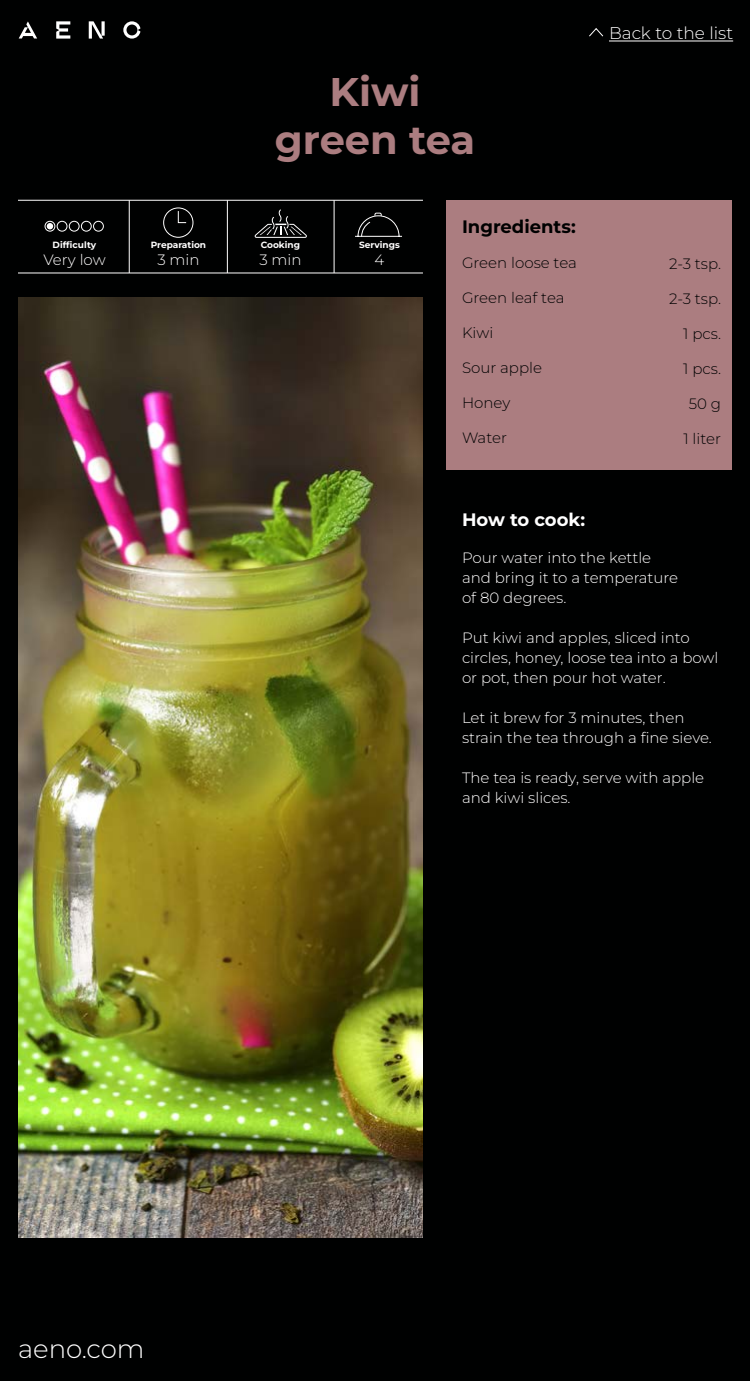
<style>
.page{position:relative;width:750px;height:1381px;background:#000101}
.page>*{position:absolute;margin:0;border:0;box-sizing:border-box;transform-origin:0 0}
.t1{font:700 40px/48px "Montserrat";color:#ab7d80;text-align:center}
.t2{font:300 26px "Montserrat";color:#fff}
.t3{font:700 18px "Montserrat";color:#000101}
.t4{font:700 18px "Montserrat";letter-spacing:-.005em;color:#fff}
.t5{font:300 17px "Montserrat";color:#fff}
.t6{font:300 15px/20px "Montserrat";color:#fff}
.t7{font:300 15px "Montserrat";color:#000101}
.t8{font:700 9px "Montserrat";color:#fff}
</style>
<div class="page">
<svg style="left:89px;top:21px;width:16px;height:18px"></svg>
<svg style="left:123px;top:21px;width:17px;height:18px"></svg>
<svg style="left:19px;top:21px;width:18px;height:18px"></svg>
<svg style="left:56px;top:21px;width:14px;height:18px"></svg>
<svg style="left:589px;top:28px;width:15px;height:9px"></svg>
<hr style="left:609px;top:41px;width:124px;height:1px;background:#fff">
<img style="left:18px;top:298px;width:405px;height:939px">
<div style="left:446px;top:200px;width:286px;height:270px;background:#ab7d80"></div>
<hr style="left:18px;top:200px;width:405px;height:1px;background:#fff">
<hr style="left:18px;top:273px;width:405px;height:1px;background:#fff">
<div style="left:45px;top:221px;width:10px;height:11px;border:1px solid #fff;border-radius:50%"></div>
<svg style="left:47px;top:223px;width:6px;height:6px"></svg>
<div style="left:57px;top:221px;width:11px;height:11px;border:1px solid #fff;border-radius:50%"></div>
<svg style="left:68px;top:220px;width:36px;height:12px"></svg>
<hr style="left:129px;top:200px;width:1px;height:73px;background:#fff">
<hr style="left:227px;top:200px;width:1px;height:73px;background:#fff">
<hr style="left:334px;top:200px;width:1px;height:73px;background:#fff">
<div style="left:163px;top:207px;width:30px;height:31px;border:1px solid #fff;border-radius:50%"></div>
<svg style="left:178px;top:211px;width:9px;height:12px"></svg>
<svg style="left:254px;top:209px;width:53px;height:29px"></svg>
<svg style="left:355px;top:213px;width:47px;height:24px"></svg>
<p class="t8" style="left:53px;top:239px;width:45px">Difficulty</p>
<p class="t6" style="left:43px;top:249px;width:64px">Very low</p>
<p class="t8" style="left:151px;top:239px;width:57px">Preparation</p>
<p class="t6" style="left:157px;top:249px;width:44px">3 min</p>
<h1 class="t1" style="left:275px;top:66px;width:202px">Kiwi green tea</h1>
<p class="t8" style="left:261px;top:239px;width:41px">Cooking</p>
<p class="t6" style="left:259px;top:249px;width:44px">3 min</p>
<p class="t8" style="left:359px;top:239px;width:42px">Servings</p>
<p class="t6" style="left:375px;top:249px;width:11px">4</p>
<p class="t3" style="left:462px;top:215px;width:115px">Ingredients:</p>
<p class="t7" style="left:462px;top:253px;width:116px">Green loose tea</p>
<p class="t7" style="left:462px;top:288px;width:104px">Green leaf tea</p>
<p class="t7" style="left:462px;top:323px;width:33px">Kiwi</p>
<p class="t7" style="left:462px;top:358px;width:82px">Sour apple</p>
<p class="t7" style="left:462px;top:393px;width:50px">Honey</p>
<p class="t7" style="left:462px;top:428px;width:46px">Water</p>
<p class="t5" style="left:609px;top:22px;width:126px">Back to the list</p>
<p class="t7" style="left:669px;top:254px;width:53px">2-3 tsp.</p>
<p class="t7" style="left:669px;top:289px;width:53px">2-3 tsp.</p>
<p class="t7" style="left:683px;top:323px;width:39px">1 pcs.</p>
<p class="t7" style="left:683px;top:358px;width:39px">1 pcs.</p>
<p class="t7" style="left:689px;top:393px;width:34px">50 g</p>
<p class="t7" style="left:683px;top:428px;width:39px">1 liter</p>
<p class="t4" style="left:462px;top:508px;width:125px">How to cook:</p>
<p class="t6" style="left:462px;top:547px;width:218px">Pour water into the kettle and bring it to a temperature of 80 degrees.</p>
<p class="t6" style="left:462px;top:627px;width:258px">Put kiwi and apples, sliced into circles, honey, loose tea into a bowl or pot, then pour hot water.</p>
<p class="t6" style="left:462px;top:707px;width:251px">Let it brew for 3 minutes, then strain the tea through a fine sieve.</p>
<p class="t6" style="left:462px;top:767px;width:244px">The tea is ready, serve with apple and kiwi slices.</p>
<h2 class="t2" style="left:18px;top:1331px;width:128px">aeno.com</h2>
</div>
